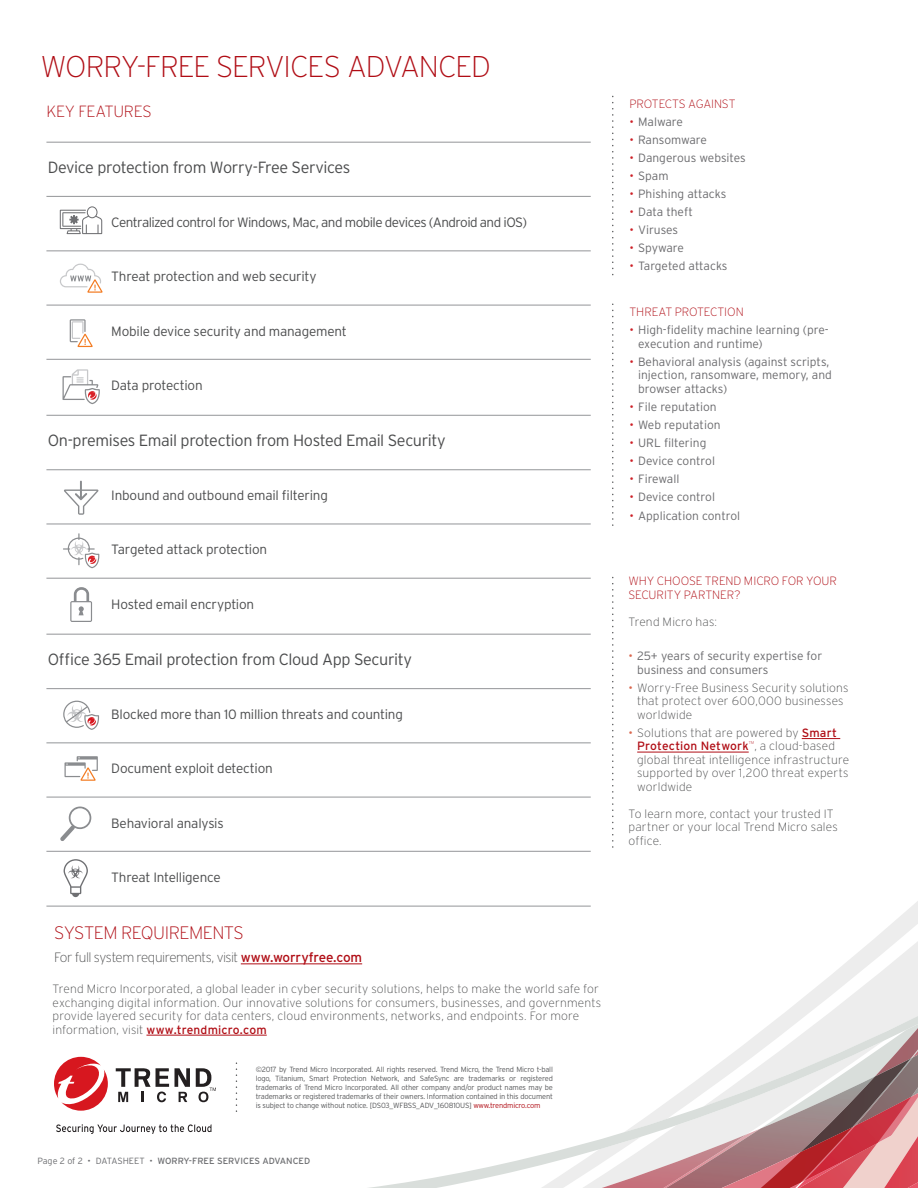
<style>
.page{position:relative;width:918px;height:1188px;background:#fff}
.page>*{position:absolute;margin:0;border:0;box-sizing:border-box;transform-origin:0 0}
.t1{font:200 30px "Interstate";letter-spacing:-.04em;color:#b00d15}
.t2{font:200 18px "Interstate";letter-spacing:-.03em;color:#b00d15}
.t3{font:300 16.2px "Interstate";letter-spacing:-.025em;color:#4b4c4d}
.t4{font:200 16.2px "Interstate";letter-spacing:-.02em;color:#b00d15}
.t5{font:300 13.5px "Interstate";letter-spacing:-.02em;color:#4b4c4d}
.t6{font:300 13.5px "Interstate";letter-spacing:-.04em;color:#4b4c4d}
.t7{font:200 13.5px "Interstate";letter-spacing:-.035em;color:#4b4c4d}
._1_-_Bullet_8_10_3pt{font:200 12px/13.5px "Interstate";letter-spacing:.01em;color:#4b4c4d}
._1_-_Bullet_8_10_3pt-2{font:300 12px/13.5px "Interstate";color:#6b6b6e}
.t8{font:200 12px/13.5px "Interstate";letter-spacing:-.01em;color:#b00d15}
.t9{font:9px "Interstate";color:#6c6d70}
.t10{font:300 7.5px/9px "Interstate";letter-spacing:-.025em;color:#57585a;text-align:justify}
.s1{font-weight:400;color:#b00d15}
.s2{color:#b00d15}
.s3{font-weight:300}
.s4{color:#cd2027}
.s5{color:#da684f}
.s6{font-weight:300;color:#da684f}
</style>
<div class="page">
<svg style="left:46px;top:689px;width:872px;height:499px"></svg>
<hr style="left:46px;top:142px;width:545px;height:1px;background:#939598">
<hr style="left:46px;top:196px;width:545px;height:1px;background:#939598">
<hr style="left:46px;top:251px;width:545px;height:1px;background:#939598">
<hr style="left:46px;top:305px;width:545px;height:1px;background:#939598">
<hr style="left:46px;top:359px;width:545px;height:1px;background:#939598">
<hr style="left:46px;top:415px;width:545px;height:1px;background:#939598">
<hr style="left:46px;top:470px;width:545px;height:1px;background:#939598">
<hr style="left:46px;top:524px;width:545px;height:1px;background:#939598">
<hr style="left:46px;top:578px;width:545px;height:1px;background:#939598">
<hr style="left:46px;top:634px;width:545px;height:1px;background:#939598">
<hr style="left:46px;top:688px;width:545px;height:1px;background:#939598">
<hr style="left:46px;top:743px;width:545px;height:1px;background:#939598">
<hr style="left:46px;top:797px;width:545px;height:1px;background:#939598">
<hr style="left:46px;top:851px;width:545px;height:1px;background:#939598">
<hr style="left:46px;top:906px;width:545px;height:1px;background:#939598">
<svg style="left:60px;top:206px;width:42px;height:28px"></svg>
<svg style="left:60px;top:263px;width:43px;height:30px"></svg>
<svg style="left:69px;top:319px;width:24px;height:29px"></svg>
<svg style="left:62px;top:369px;width:38px;height:36px"></svg>
<svg style="left:64px;top:480px;width:35px;height:35px"></svg>
<svg style="left:63px;top:533px;width:37px;height:36px"></svg>
<svg style="left:70px;top:587px;width:23px;height:35px"></svg>
<svg style="left:62px;top:699px;width:38px;height:32px"></svg>
<svg style="left:64px;top:755px;width:35px;height:27px"></svg>
<svg style="left:59px;top:805px;width:34px;height:38px"></svg>
<svg style="left:64px;top:859px;width:24px;height:38px"></svg>
<hr style="left:241px;top:964px;width:121px;height:1px;background:#b00d15">
<hr style="left:802px;top:738px;width:38px;height:1px;background:#b00d15">
<hr style="left:637px;top:752px;width:112px;height:1px;background:#b00d15">
<svg style="left:612px;top:577px;width:2px;height:270px"></svg>
<hr style="left:146px;top:1035px;width:121px;height:1px;background:#b00d15">
<svg style="left:236px;top:1059px;width:1px;height:52px"></svg>
<svg style="left:56px;top:1124px;width:155px;height:10px"></svg>
<svg style="left:175px;top:1068px;width:15px;height:34px"></svg>
<svg style="left:116px;top:1068px;width:53px;height:34px"></svg>
<svg style="left:196px;top:1068px;width:20px;height:34px"></svg>
<svg style="left:54px;top:1057px;width:54px;height:54px"></svg>
<svg style="left:612px;top:96px;width:2px;height:179px"></svg>
<svg style="left:612px;top:304px;width:2px;height:221px"></svg>
<p class="t1" style="left:40px;top:49px;width:452px">WORRY-FREE SERVICES ADVANCED</p>
<p class="t4" style="left:46px;top:101px;width:107px">KEY FEATURES</p>
<p class="t3" style="left:48px;top:157px;width:304px">Device protection from Worry-Free Services</p>
<p class="t6" style="left:111px;top:214px;width:417px">Centralized control for Windows, Mac, and mobile devices (Android and iOS)</p>
<p class="t5" style="left:111px;top:268px;width:207px">Threat protection and web security</p>
<p class="t5" style="left:111px;top:323px;width:237px">Mobile device security and management</p>
<p class="t5" style="left:111px;top:377px;width:93px">Data protection</p>
<p class="t3" style="left:48px;top:430px;width:400px">On-premises Email protection from Hosted Email Security</p>
<p class="t5" style="left:111px;top:487px;width:218px">Inbound and outbound email filtering</p>
<p class="t5" style="left:111px;top:541px;width:158px">Targeted attack protection</p>
<p class="t5" style="left:111px;top:596px;width:145px">Hosted email encryption</p>
<p class="t3" style="left:48px;top:649px;width:366px">Office 365 Email protection from Cloud App Security</p>
<p class="t5" style="left:111px;top:706px;width:293px">Blocked more than 10 million threats and counting</p>
<p class="t5" style="left:111px;top:760px;width:163px">Document exploit detection</p>
<p class="t5" style="left:111px;top:815px;width:114px">Behavioral analysis</p>
<p class="t5" style="left:111px;top:869px;width:111px">Threat Intelligence</p>
<p class="t2" style="left:54px;top:922px;width:192px">SYSTEM REQUIREMENTS</p>
<p class="t7" style="left:54px;top:949px;width:310px">For full system requirements, visit <span class="s1">www.worryfree.com</span></p>
<p class="_1_-_Bullet_8_10_3pt" style="left:53px;top:982px;width:550px">Trend Micro Incorporated, a global leader in cyber security solutions, helps to make the world safe for exchanging digital information. Our innovative solutions for consumers, businesses, and governments provide layered security for data centers, cloud environments, networks, and endpoints. For more information, visit <span class="s1">www.trendmicro.com</span></p>
<p class="t10" style="left:256px;top:1065px;width:299px">©2017 by Trend Micro Incorporated. All rights reserved. Trend Micro, the Trend Micro t-ball logo, Titanium, Smart Protection Network, and SafeSync are trademarks or registered trademarks of Trend Micro Incorporated. All other company and/or product names may be trademarks or registered trademarks of their owners. Information contained in this document is subject to change without notice. [DS03_WFBSS_ADV_160810US] <span class="s2">www.trendmicro.com</span></p>
<p class="t9" style="left:38px;top:1155px;width:274px"><span class="s3">Page 2 of 2 • DATASHEET •</span> WORRY-FREE SERVICES ADVANCED</p>
<p class="t8" style="left:630px;top:97px;width:108px">PROTECTS AGAINST</p>
<p class="_1_-_Bullet_8_10_3pt-2" style="left:630px;top:115px;width:55px"><span class="s4">•</span> Malware</p>
<p class="_1_-_Bullet_8_10_3pt-2" style="left:630px;top:133px;width:79px"><span class="s4">•</span> Ransomware</p>
<p class="_1_-_Bullet_8_10_3pt-2" style="left:630px;top:151px;width:118px"><span class="s4">•</span> Dangerous websites</p>
<p class="_1_-_Bullet_8_10_3pt-2" style="left:630px;top:169px;width:40px"><span class="s4">•</span> Spam</p>
<p class="_1_-_Bullet_8_10_3pt-2" style="left:630px;top:187px;width:98px"><span class="s4">•</span> Phishing attacks</p>
<p class="_1_-_Bullet_8_10_3pt-2" style="left:630px;top:205px;width:65px"><span class="s4">•</span> Data theft</p>
<p class="_1_-_Bullet_8_10_3pt-2" style="left:630px;top:223px;width:50px"><span class="s4">•</span> Viruses</p>
<p class="_1_-_Bullet_8_10_3pt-2" style="left:630px;top:241px;width:56px"><span class="s4">•</span> Spyware</p>
<p class="_1_-_Bullet_8_10_3pt-2" style="left:630px;top:259px;width:99px"><span class="s4">•</span> Targeted attacks</p>
<p class="t8" style="left:630px;top:305px;width:116px">THREAT PROTECTION</p>
<p class="_1_-_Bullet_8_10_3pt-2" style="left:638px;top:323px;width:192px;text-indent:-9px"><span class="s4">•</span> High-fidelity machine learning (pre&shy;execution and runtime)</p>
<p class="_1_-_Bullet_8_10_3pt-2" style="left:638px;top:355px;width:195px;text-indent:-9px"><span class="s4">•</span> Behavioral analysis (against scripts, injection, ransomware, memory, and browser attacks)</p>
<p class="_1_-_Bullet_8_10_3pt-2" style="left:630px;top:400px;width:89px"><span class="s4">•</span> File reputation</p>
<p class="_1_-_Bullet_8_10_3pt-2" style="left:630px;top:418px;width:93px"><span class="s4">•</span> Web reputation</p>
<p class="_1_-_Bullet_8_10_3pt-2" style="left:630px;top:436px;width:78px"><span class="s4">•</span> URL filtering</p>
<p class="_1_-_Bullet_8_10_3pt-2" style="left:630px;top:454px;width:87px"><span class="s4">•</span> Device control</p>
<p class="_1_-_Bullet_8_10_3pt-2" style="left:630px;top:472px;width:51px"><span class="s4">•</span> Firewall</p>
<p class="_1_-_Bullet_8_10_3pt-2" style="left:630px;top:490px;width:87px"><span class="s4">•</span> Device control</p>
<p class="_1_-_Bullet_8_10_3pt-2" style="left:630px;top:509px;width:112px"><span class="s4">•</span> Application control</p>
<p class="t8" style="left:629px;top:574px;width:210px">WHY CHOOSE TREND MICRO FOR YOUR<br>SECURITY PARTNER?</p>
<p class="_1_-_Bullet_8_10_3pt" style="left:629px;top:615px;width:90px">Trend Micro has:</p>
<p class="_1_-_Bullet_8_10_3pt-2" style="left:637px;top:649px;width:187px;text-indent:-9px"><span class="s5">•</span> 25+ years of security expertise for business and consumers</p>
<p class="_1_-_Bullet_8_10_3pt" style="left:637px;top:681px;width:213px;text-indent:-9px"><span class="s6">•</span> Worry-Free Business Security solutions that protect over 600,000 businesses worldwide</p>
<p class="_1_-_Bullet_8_10_3pt" style="left:637px;top:726px;width:214px;text-indent:-9px"><span class="s6">•</span> Solutions that are powered by <span class="s1">Smart Protection Network</span><sup>™</sup>, a cloud-based global threat intelligence infrastructure supported by over 1,200 threat experts worldwide</p>
<p class="_1_-_Bullet_8_10_3pt" style="left:629px;top:807px;width:211px">To learn more, contact your trusted IT partner or your local Trend Micro sales office.</p>
</div>
